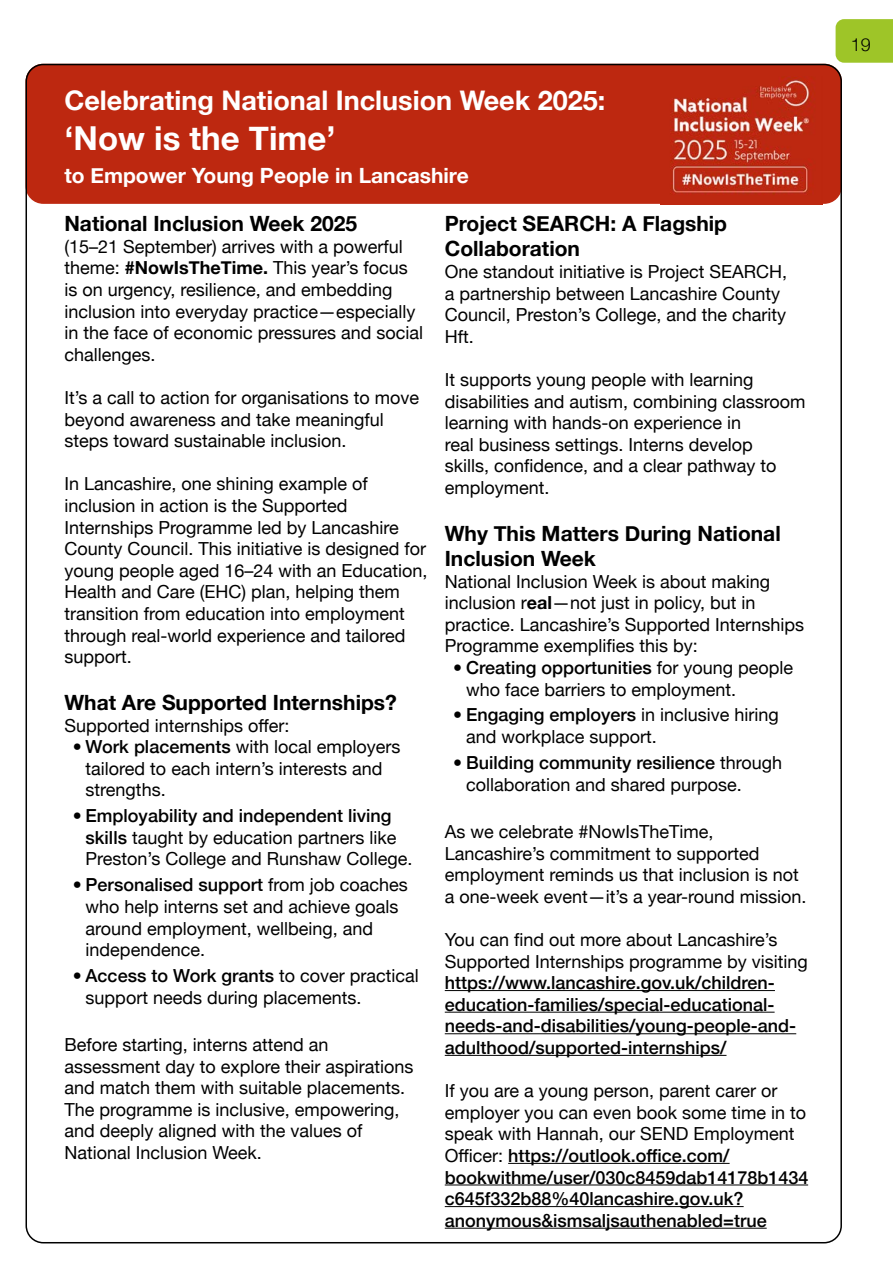
<style>
.page{position:relative;width:893px;height:1263px;background:#fff}
.page>*{position:absolute;margin:0;border:0;box-sizing:border-box;transform-origin:0 0}
.t1{font:700 33px "Helvetica Neue";color:#fff}
.t2{font:700 27px "Helvetica Neue";color:#fff}
.t3{font:700 21px/25.2px "Helvetica Neue";color:#000}
.t4{font:700 21px "Helvetica Neue";color:#fff}
.t5{font:18px/21.6px "Helvetica Neue";color:#000}
.t6{font:500 18px/21.6px "Helvetica Neue";color:#000}
.t7{font:300 18px "Helvetica Neue";color:#000}
.s1{font-weight:700}
.s2{font-weight:500}
.s3{font-weight:400}
</style>
<div class="page">
<div style="left:836px;top:19px;width:57px;height:44px;background:#9ec528"></div>
<div style="left:26px;top:65px;width:815px;height:138px;background:#bd2810;border-radius:17px"></div>
<hr style="left:445px;top:990px;width:330px;height:1px;background:#000">
<hr style="left:445px;top:1012px;width:330px;height:1px;background:#000">
<hr style="left:445px;top:1033px;width:351px;height:1px;background:#000">
<hr style="left:445px;top:1055px;width:281px;height:1px;background:#000">
<hr style="left:508px;top:1163px;width:222px;height:1px;background:#000">
<hr style="left:445px;top:1184px;width:363px;height:1px;background:#000">
<hr style="left:445px;top:1206px;width:299px;height:1px;background:#000">
<hr style="left:445px;top:1228px;width:322px;height:1px;background:#000">
<img style="left:661px;top:79px;width:162px;height:125px">
<h2 class="t2" style="left:64px;top:80px;width:542px">Celebrating National Inclusion Week 2025:</h2>
<h1 class="t1" style="left:64px;top:112px;width:273px">‘Now is the Time’</h1>
<p class="t4" style="left:64px;top:159px;width:406px">to Empower Young People in Lancashire</p>
<p class="t3" style="left:64px;top:212px;width:294px">National Inclusion Week 2025</p>
<p class="t5" style="left:64px;top:237px;width:360px">(15–21 September) arrives with a powerful theme: <span class="s1">#NowIsTheTime.</span> This year’s focus is on urgency, resilience, and embedding inclusion into everyday practice—especially in the face of economic pressures and social challenges.</p>
<p class="t5" style="left:64px;top:388px;width:356px">It’s a call to action for organisations to move beyond awareness and take meaningful steps toward sustainable inclusion.</p>
<p class="t5" style="left:64px;top:474px;width:365px">In Lancashire, one shining example of inclusion in action is the Supported Internships Programme led by Lancashire County Council. This initiative is designed for young people aged 16–24 with an Education, Health and Care (EHC) plan, helping them transition from education into employment through real-world experience and tailored support.</p>
<p class="t3" style="left:64px;top:690px;width:334px">What Are Supported Internships?</p>
<p class="t5" style="left:64px;top:715px;width:227px">Supported internships offer:</p>
<p class="t5" style="left:86px;top:737px;width:316px;text-indent:-13px"><span class="s2">• Work placements</span> with local employers tailored to each intern’s interests and strengths.</p>
<p class="t5" style="left:86px;top:806px;width:328px;text-indent:-13px"><span class="s2">• Employability and independent living skills</span> taught by education partners like<br>Preston’s College and Runshaw College.</p>
<p class="t5" style="left:86px;top:875px;width:324px;text-indent:-13px"><span class="s2">• Personalised support</span> from job coaches who help interns set and achieve goals around employment, wellbeing, and independence.</p>
<p class="t5" style="left:86px;top:966px;width:335px;text-indent:-13px"><span class="s2">• Access to Work grants</span> to cover practical support needs during placements.</p>
<p class="t5" style="left:64px;top:1035px;width:351px">Before starting, interns attend an assessment day to explore their aspirations and match them with suitable placements.<br>The programme is inclusive, empowering, and deeply aligned with the values of National Inclusion Week.</p>
<p class="t3" style="left:445px;top:212px;width:284px">Project SEARCH: A Flagship<br>Collaboration</p>
<p class="t5" style="left:445px;top:262px;width:344px">One standout initiative is Project SEARCH, a partnership between Lancashire County Council, Preston’s College, and the charity Hft.</p>
<p class="t5" style="left:445px;top:370px;width:362px">It supports young people with learning disabilities and autism, combining classroom learning with hands-on experience in<br>real business settings. Interns develop<br>skills, confidence, and a clear pathway to employment.</p>
<p class="t3" style="left:445px;top:521px;width:337px">Why This Matters During National<br>Inclusion Week</p>
<p class="t5" style="left:445px;top:571px;width:361px">National Inclusion Week is about making inclusion r<span class="s1">eal</span>—not just in policy, but in practice. Lancashire’s Supported Internships Programme exemplifies this by:</p>
<p class="t5" style="left:466px;top:658px;width:329px;text-indent:-13px"><span class="s2">• Creating opportunities</span> for young people who face barriers to employment.</p>
<p class="t5" style="left:466px;top:705px;width:314px;text-indent:-13px"><span class="s2">• Engaging employers</span> in inclusive hiring and workplace support.</p>
<p class="t5" style="left:466px;top:753px;width:318px;text-indent:-13px"><span class="s2">• Building community resilience</span> through collaboration and shared purpose.</p>
<p class="t5" style="left:445px;top:822px;width:363px">As we celebrate #NowIsTheTime, Lancashire’s commitment to supported employment reminds us that inclusion is not a one-week event—it’s a year-round mission.</p>
<p class="t5" style="left:445px;top:930px;width:365px">You can find out more about Lancashire’s<br>Supported Internships programme by visiting</p>
<p class="t6" style="left:445px;top:970px;width:353px">https://www.lancashire.gov.uk/children&shy;education-families/special-educational&shy;needs-and-disabilities/young-people-and&shy;adulthood/supported-internships/</p>
<p class="t6" style="left:445px;top:1078px;width:365px"><span class="s3">If you are a young person, parent carer or employer you can even book some time in to speak with Hannah, our SEND Employment Officer:</span> https://outlook.office.com/ bookwithme/user/030c8459dab14178b1434 c645f332b88%40lancashire.gov.uk? anonymous&amp;ismsaljsauthenabled=true</p>
<p class="t7" style="left:851px;top:30px;width:22px">19</p>
</div>
